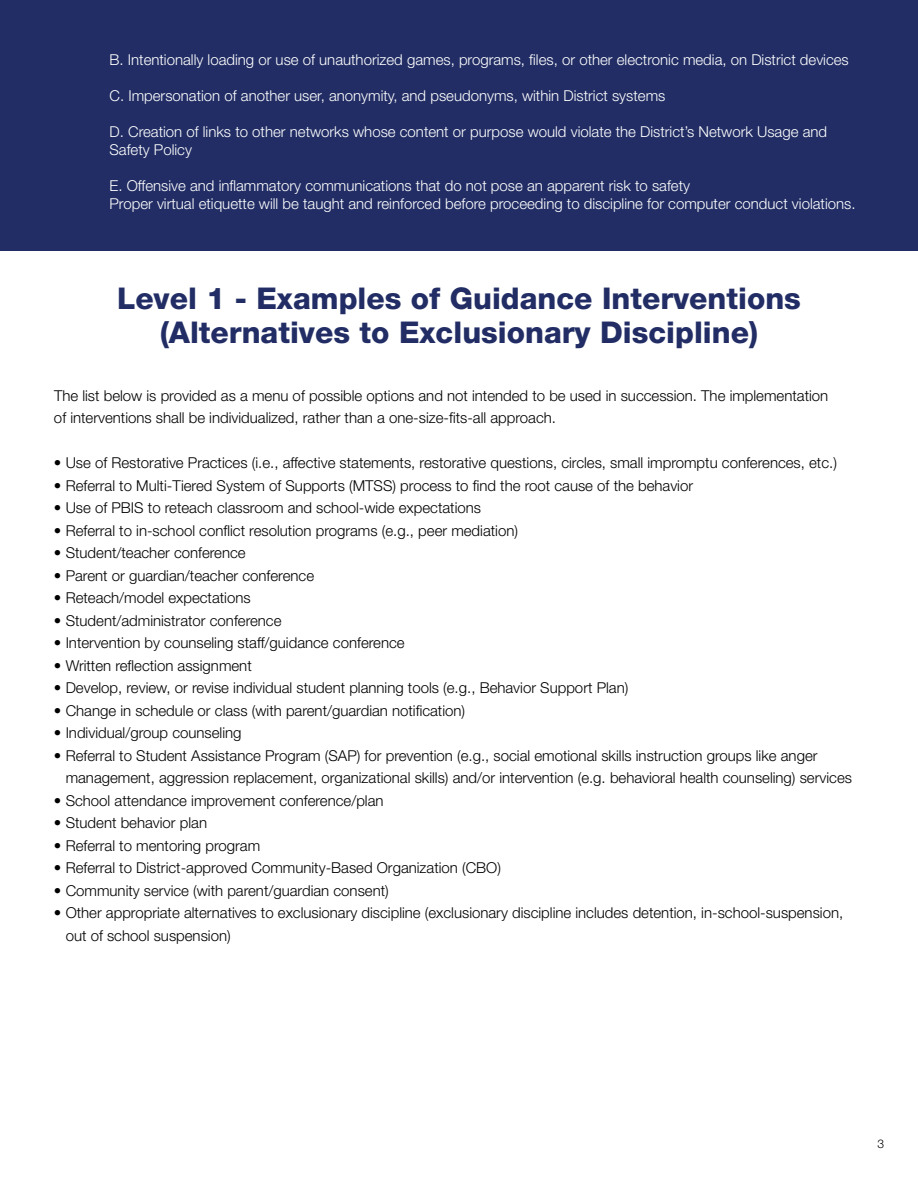
<style>
.page{position:relative;width:918px;height:1188px;background:#fff}
.page>*{position:absolute;margin:0;border:0;box-sizing:border-box;transform-origin:0 0}
.t1{font:800 30px/34.5px "Helvetica Neue LT Std";color:#212d64;text-align:center}
.t2{font:300 15px/22.5px "Helvetica Neue LT Std";color:#000}
.t3{font:300 15px/18px "Helvetica Neue LT Std";color:#fff}
.t4{font:300 12px "Helvetica Neue LT Std";color:#000}
</style>
<div class="page">
<div style="left:0;top:0;width:918px;height:251px;background:#212d64"></div>
<p class="t3" style="left:110px;top:50px;width:741px">B. Intentionally loading or use of unauthorized games, programs, files, or other electronic media, on District devices</p>
<p class="t3" style="left:110px;top:86px;width:557px">C. Impersonation of another user, anonymity, and pseudonyms, within District systems</p>
<p class="t3" style="left:110px;top:122px;width:719px">D. Creation of links to other networks whose content or purpose would violate the District’s Network Usage and<br>Safety Policy</p>
<p class="t3" style="left:110px;top:176px;width:748px">E. Offensive and inflammatory communications that do not pose an apparent risk to safety<br>Proper virtual etiquette will be taught and reinforced before proceeding to discipline for computer conduct violations.</p>
<h1 class="t1" style="left:117px;top:281px;width:686px">Level 1 - Examples of Guidance Interventions (Alternatives to Exclusionary Discipline)</h1>
<p class="t2" style="left:54px;top:384px;width:776px">The list below is provided as a menu of possible options and not intended to be used in succession. The implementation of interventions shall be individualized, rather than a one-size-fits-all approach.</p>
<p class="t2" style="left:54px;top:451px;width:784px">• Use of Restorative Practices (i.e., affective statements, restorative questions, circles, small impromptu conferences, etc.)</p>
<p class="t2" style="left:54px;top:474px;width:641px">• Referral to Multi-Tiered System of Supports (MTSS) process to find the root cause of the behavior</p>
<p class="t2" style="left:54px;top:496px;width:429px">• Use of PBIS to reteach classroom and school-wide expectations</p>
<p class="t2" style="left:54px;top:519px;width:466px">• Referral to in-school conflict resolution programs (e.g., peer mediation)</p>
<p class="t2" style="left:54px;top:541px;width:193px">• Student/teacher conference</p>
<p class="t2" style="left:54px;top:564px;width:262px">• Parent or guardian/teacher conference</p>
<p class="t2" style="left:54px;top:586px;width:198px">• Reteach/model expectations</p>
<p class="t2" style="left:54px;top:609px;width:229px">• Student/administrator conference</p>
<p class="t2" style="left:54px;top:631px;width:352px">• Intervention by counseling staff/guidance conference</p>
<p class="t2" style="left:54px;top:654px;width:199px">• Written reflection assignment</p>
<p class="t2" style="left:54px;top:676px;width:576px">• Develop, review, or revise individual student planning tools (e.g., Behavior Support Plan)</p>
<p class="t2" style="left:54px;top:699px;width:413px">• Change in schedule or class (with parent/guardian notification)</p>
<p class="t2" style="left:54px;top:721px;width:189px">• Individual/group counseling</p>
<p class="t2" style="left:66px;top:744px;width:788px;text-indent:-12px">• Referral to Student Assistance Program (SAP) for prevention (e.g., social emotional skills instruction groups like anger management, aggression replacement, organizational skills) and/or intervention (e.g. behavioral health counseling) services</p>
<p class="t2" style="left:54px;top:789px;width:331px">• School attendance improvement conference/plan</p>
<p class="t2" style="left:54px;top:811px;width:155px">• Student behavior plan</p>
<p class="t2" style="left:54px;top:834px;width:208px">• Referral to mentoring program</p>
<p class="t2" style="left:54px;top:856px;width:449px">• Referral to District-approved Community-Based Organization (CBO)</p>
<p class="t2" style="left:54px;top:879px;width:336px">• Community service (with parent/guardian consent)</p>
<p class="t2" style="left:66px;top:901px;width:779px;text-indent:-12px">• Other appropriate alternatives to exclusionary discipline (exclusionary discipline includes detention, in-school-suspension, out of school suspension)</p>
<p class="t4" style="left:878px;top:1136px;width:8px">3</p>
</div>
